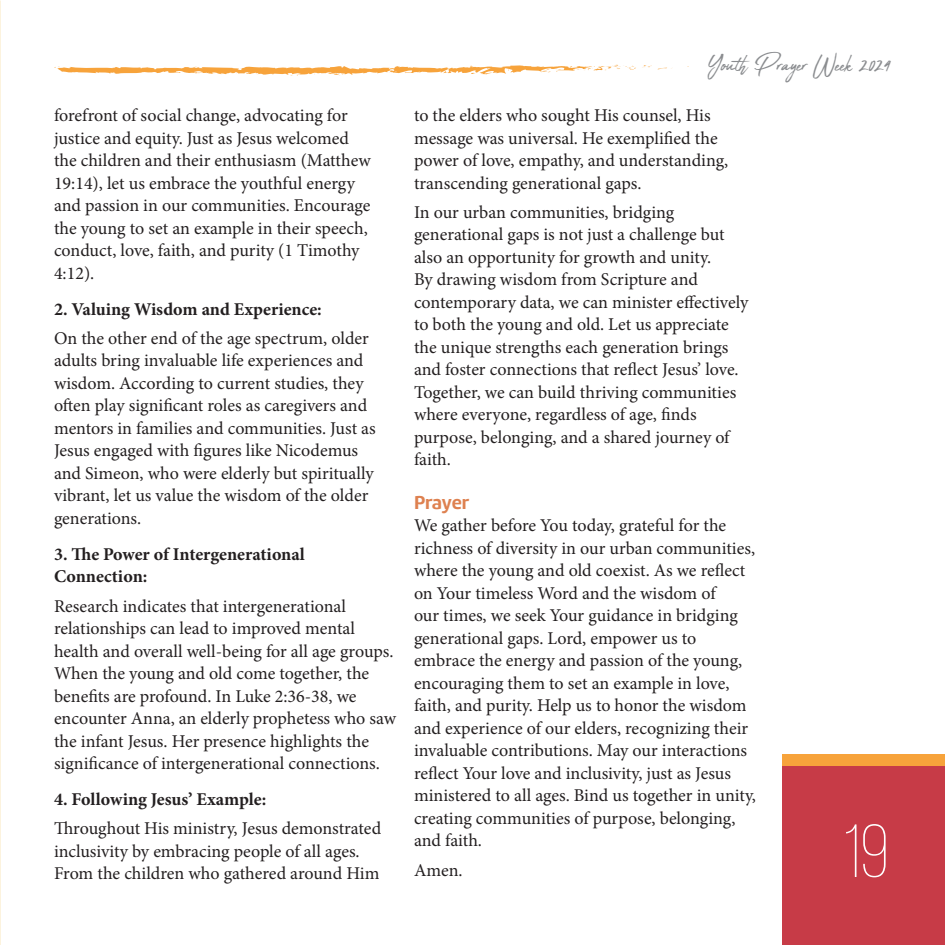
<style>
.page{position:relative;width:945px;height:945px;background:#fff}
.page>*{position:absolute;margin:0;border:0;box-sizing:border-box;transform-origin:0 0}
.t1{font:300 75px "Bebas Neue";color:#fff}
.t2{font:30px "Abuget";color:#8a8c8f}
.Subtítulo_1{font:700 19.5px "Marine";color:#de8150}
.t3{font:18px/22.5px "Minion Pro";color:#231f20}
.t4{font:700 18px/22.5px "Minion Pro";color:#231f20}
</style>
<div class="page">
<div style="left:782px;top:766px;width:163px;height:179px;background:#c73b47"></div>
<div style="left:782px;top:754px;width:163px;height:12px;background:#f7a33b"></div>
<svg style="left:642px;top:65px;width:30px;height:5px"></svg>
<svg style="left:54px;top:65px;width:582px;height:10px"></svg>
<img style="left:0;top:0;width:1px;height:945px">
<p class="t3" style="left:54px;top:104px;width:318px">forefront of social change, advocating for justice and equity. Just as Jesus welcomed the children and their enthusiasm (Matthew 19:14), let us embrace the youthful energy and passion in our communities. Encourage the young to set an example in their speech, conduct, love, faith, and purity (1 Timothy 4:12).</p>
<p class="t4" style="left:54px;top:297px;width:269px">2. Valuing Wisdom and Experience:</p>
<p class="t3" style="left:54px;top:327px;width:323px">On the other end of the age spectrum, older adults bring invaluable life experiences and wisdom. According to current studies, they often play significant roles as caregivers and mentors in families and communities. Just as Jesus engaged with figures like Nicodemus and Simeon, who were elderly but spiritually vibrant, let us value the wisdom of the older generations.</p>
<p class="t4" style="left:54px;top:543px;width:252px">3. The Power of Intergenerational<br>Connection:</p>
<p class="t3" style="left:54px;top:595px;width:344px">Research indicates that intergenerational relationships can lead to improved mental health and overall well-being for all age groups.<br>When the young and old come together, the benefits are profound. In Luke 2:36-38, we encounter Anna, an elderly prophetess who saw the infant Jesus. Her presence highlights the significance of intergenerational connections.</p>
<p class="t4" style="left:54px;top:788px;width:214px">4. Following Jesus’ Example:</p>
<p class="t3" style="left:54px;top:817px;width:329px">Throughout His ministry, Jesus demonstrated inclusivity by embracing people of all ages.<br>From the children who gathered around Him</p>
<h2 class="t2" style="left:708px;top:47px;width:185px">Youth Prayer Week 2024</h2>
<p class="t3" style="left:414px;top:104px;width:316px">to the elders who sought His counsel, His message was universal. He exemplified the power of love, empathy, and understanding, transcending generational gaps.</p>
<p class="t3" style="left:414px;top:201px;width:336px">In our urban communities, bridging generational gaps is not just a challenge but also an opportunity for growth and unity.<br>By drawing wisdom from Scripture and contemporary data, we can minister effectively to both the young and old. Let us appreciate the unique strengths each generation brings and foster connections that reflect Jesus’ love.<br>Together, we can build thriving communities where everyone, regardless of age, finds purpose, belonging, and a shared journey of faith.</p>
<p class="Subtítulo_1" style="left:414px;top:490px;width:57px">Prayer</p>
<p class="t3" style="left:414px;top:515px;width:344px">We gather before You today, grateful for the richness of diversity in our urban communities, where the young and old coexist. As we reflect on Your timeless Word and the wisdom of<br>our times, we seek Your guidance in bridging generational gaps. Lord, empower us to embrace the energy and passion of the young, encouraging them to set an example in love, faith, and purity. Help us to honor the wisdom and experience of our elders, recognizing their invaluable contributions. May our interactions reflect Your love and inclusivity, just as Jesus ministered to all ages. Bind us together in unity, creating communities of purpose, belonging, and faith.</p>
<p class="t3" style="left:414px;top:859px;width:50px">Amen.</p>
<h1 class="t1" style="left:842px;top:811px;width:48px">19</h1>
</div>
